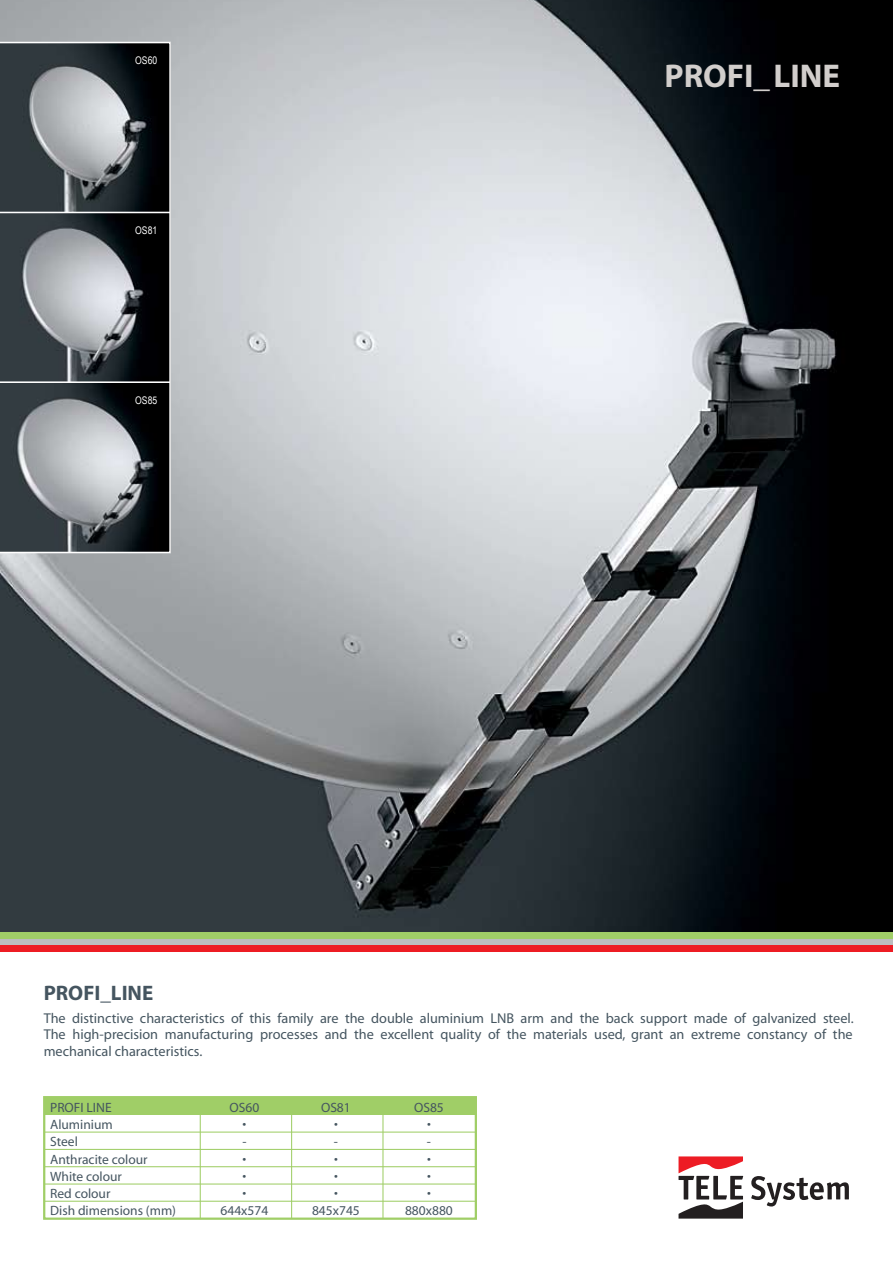
<style>
.page{position:relative;width:893px;height:1263px;background:#fff}
.page>*{position:absolute;margin:0;border:0;box-sizing:border-box;transform-origin:0 0}
.t1{font:700 33px "Myriad";color:#d2cecc}
.t2{font:700 21px "Myriad";color:#455560}
.t3{font:14.25px/16.5px "Myriad";color:#455560;text-align:justify}
.t4{font:13.5px "Myriad";color:#455560}
.t5{font:10.5px "Arial Narrow";color:#fff}
</style>
<div class="page">
<img style="left:0;top:0;width:893px;height:932px">
<svg style="left:678px;top:1156px;width:65px;height:62px"></svg>
<svg style="left:751px;top:1176px;width:98px;height:30px"></svg>
<div style="left:0;top:945px;width:893px;height:6px;background:#ed1c24"></div>
<div style="left:0;top:938px;width:893px;height:7px;background:#bcbdbf"></div>
<div style="left:0;top:932px;width:893px;height:7px;background:#a0ce67"></div>
<svg style="left:0;top:42px;width:171px;height:511px;background:#585d61"></svg>
<div style="left:44px;top:1097px;width:432px;height:18px;background:#a0ce67"></div>
<div style="left:43px;top:1096px;width:434px;height:124px;border:2px solid #a0ce67"></div>
<hr style="left:44px;top:1149px;width:432px;height:1px;background:#a0ce67">
<hr style="left:44px;top:1183px;width:432px;height:1px;background:#a0ce67">
<hr style="left:44px;top:1201px;width:432px;height:1px;background:#a0ce67">
<hr style="left:44px;top:1131px;width:432px;height:1px;background:#a0ce67">
<hr style="left:44px;top:1166px;width:432px;height:1px;background:#a0ce67">
<hr style="left:200px;top:1098px;width:1px;height:121px;background:#a0ce67">
<hr style="left:291px;top:1098px;width:1px;height:121px;background:#a0ce67">
<hr style="left:382px;top:1097px;width:1px;height:121px;background:#a0ce67">
<p class="t5" style="left:135px;top:53px;width:24px">OS60</p>
<p class="t5" style="left:135px;top:223px;width:24px">OS81</p>
<p class="t5" style="left:135px;top:392px;width:24px">OS85</p>
<p class="t1" style="left:664px;top:59px;width:177px">PROFI_LINE</p>
<p class="t2" style="left:44px;top:982px;width:111px">PROFI_LINE</p>
<p class="t3" style="left:44px;top:1010px;width:812px">The distinctive characteristics of this family are the double aluminium LNB arm and the back support made of galvanized steel.<br>The high-precision manufacturing processes and the excellent quality of the materials used, grant an extreme constancy of the mechanical characteristics.</p>
<p class="t4" style="left:50px;top:1100px;width:63px">PROFI LINE</p>
<p class="t4" style="left:230px;top:1100px;width:31px">OS60</p>
<p class="t4" style="left:321px;top:1100px;width:31px">OS81</p>
<p class="t4" style="left:414px;top:1100px;width:31px">OS85</p>
<p class="t4" style="left:50px;top:1118px;width:64px">Aluminium</p>
<p class="t4" style="left:243px;top:1118px;width:5px">•</p>
<p class="t4" style="left:334px;top:1118px;width:5px">•</p>
<p class="t4" style="left:427px;top:1118px;width:5px">•</p>
<p class="t4" style="left:50px;top:1135px;width:29px">Steel</p>
<p class="t4" style="left:242px;top:1135px;width:6px">-</p>
<p class="t4" style="left:334px;top:1135px;width:6px">-</p>
<p class="t4" style="left:427px;top:1135px;width:6px">-</p>
<p class="t4" style="left:50px;top:1152px;width:99px">Anthracite colour</p>
<p class="t4" style="left:243px;top:1152px;width:5px">•</p>
<p class="t4" style="left:334px;top:1152px;width:5px">•</p>
<p class="t4" style="left:427px;top:1152px;width:5px">•</p>
<p class="t4" style="left:50px;top:1169px;width:73px">White colour</p>
<p class="t4" style="left:243px;top:1169px;width:5px">•</p>
<p class="t4" style="left:334px;top:1169px;width:5px">•</p>
<p class="t4" style="left:427px;top:1169px;width:5px">•</p>
<p class="t4" style="left:50px;top:1187px;width:62px">Red colour</p>
<p class="t4" style="left:243px;top:1187px;width:5px">•</p>
<p class="t4" style="left:334px;top:1187px;width:5px">•</p>
<p class="t4" style="left:427px;top:1187px;width:5px">•</p>
<p class="t4" style="left:50px;top:1204px;width:127px">Dish dimensions (mm)</p>
<p class="t4" style="left:221px;top:1204px;width:49px">644x574</p>
<p class="t4" style="left:312px;top:1204px;width:49px">845x745</p>
<p class="t4" style="left:405px;top:1204px;width:49px">880x880</p>
</div>
